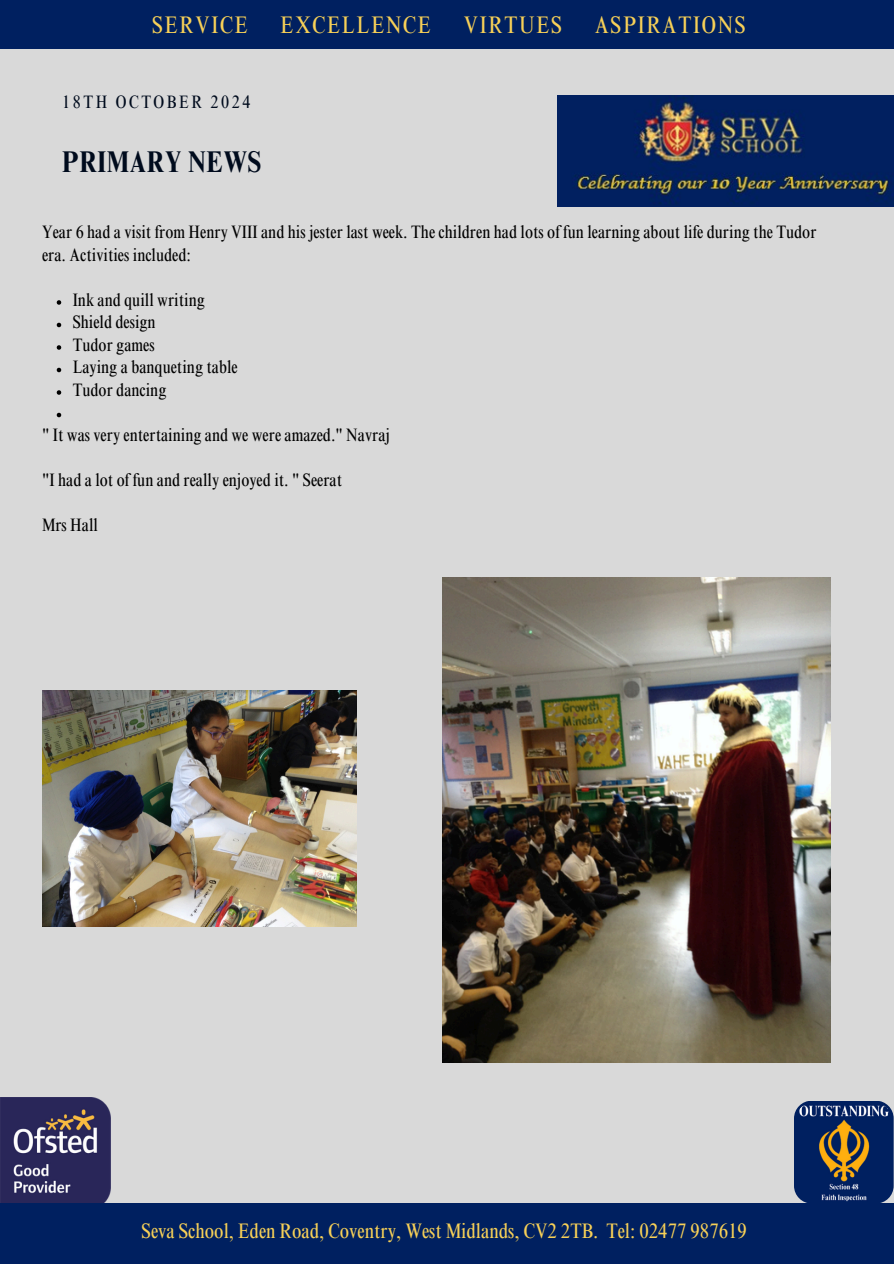
<style>
.page{position:relative;width:894px;height:1264px;background:#fff}
.page>*{position:absolute;margin:0;border:0;box-sizing:border-box;transform-origin:0 0}
.t1{font:700 condensed 30px "Times NRMT Pro";letter-spacing:.02em;color:#000b1d}
.t2{font:condensed 24px "Times NRMT Pro";letter-spacing:.07em;color:#f7d057}
.t3{font:condensed 21px "Times NRMT Pro";color:#f7d057}
.t4{font:condensed 18px/22.5px "Times NRMT Pro";color:#000}
.t5{font:condensed 18px "Times NRMT Pro";letter-spacing:.14em;color:#000b1d}
</style>
<div class="page">
<div style="left:0;top:0;width:893px;height:1263px;background:#d9d9d9"></div>
<div style="left:0;top:0;width:893px;height:48px;background:#002060"></div>
<img style="left:0;top:1097px;width:110px;height:106px">
<div style="left:0;top:1203px;width:893px;height:60px;background:#002060"></div>
<svg style="left:794px;top:1101px;width:99px;height:102px;background:#2f3f60"></svg>
<img style="left:557px;top:95px;width:336px;height:112px">
<img style="left:42px;top:691px;width:314px;height:235px">
<img style="left:443px;top:577px;width:387px;height:485px">
<svg style="left:57px;top:300px;width:4px;height:5px"></svg>
<svg style="left:57px;top:323px;width:4px;height:4px"></svg>
<svg style="left:57px;top:345px;width:4px;height:5px"></svg>
<svg style="left:57px;top:368px;width:4px;height:4px"></svg>
<svg style="left:57px;top:390px;width:4px;height:5px"></svg>
<svg style="left:57px;top:413px;width:4px;height:4px"></svg>
<p class="t2" style="left:152px;top:16px;width:97px">SERVICE</p>
<p class="t2" style="left:280px;top:16px;width:152px">EXCELLENCE</p>
<p class="t2" style="left:463px;top:16px;width:99px">VIRTUES</p>
<p class="t2" style="left:594px;top:16px;width:152px">ASPIRATIONS</p>
<p class="t5" style="left:62px;top:95px;width:190px">18TH OCTOBER 2024</p>
<p class="t1" style="left:62px;top:150px;width:200px">PRIMARY NEWS</p>
<p class="t4" style="left:42px;top:223px;width:775px">Year 6 had a visit from Henry VIII and his jester last week. The children had lots of fun learning about life during the Tudor era. Activities included:</p>
<p class="t4" style="left:73px;top:291px;width:133px">Ink and quill writing</p>
<p class="t4" style="left:73px;top:313px;width:84px">Shield design</p>
<p class="t4" style="left:73px;top:336px;width:83px">Tudor games</p>
<p class="t4" style="left:73px;top:358px;width:167px">Laying a banqueting table</p>
<p class="t4" style="left:73px;top:381px;width:95px">Tudor dancing</p>
<p class="t4" style="left:42px;top:426px;width:349px">" It was very entertaining and we were amazed." Navraj</p>
<p class="t4" style="left:42px;top:471px;width:301px">"I had a lot of fun and really enjoyed it. " Seerat</p>
<h3 class="t4" style="left:42px;top:516px;width:57px">Mrs Hall</h3>
<p class="t3" style="left:141px;top:1222px;width:606px">Seva School, Eden Road, Coventry, West Midlands, CV2 2TB. Tel: 02477 987619</p>
</div>
